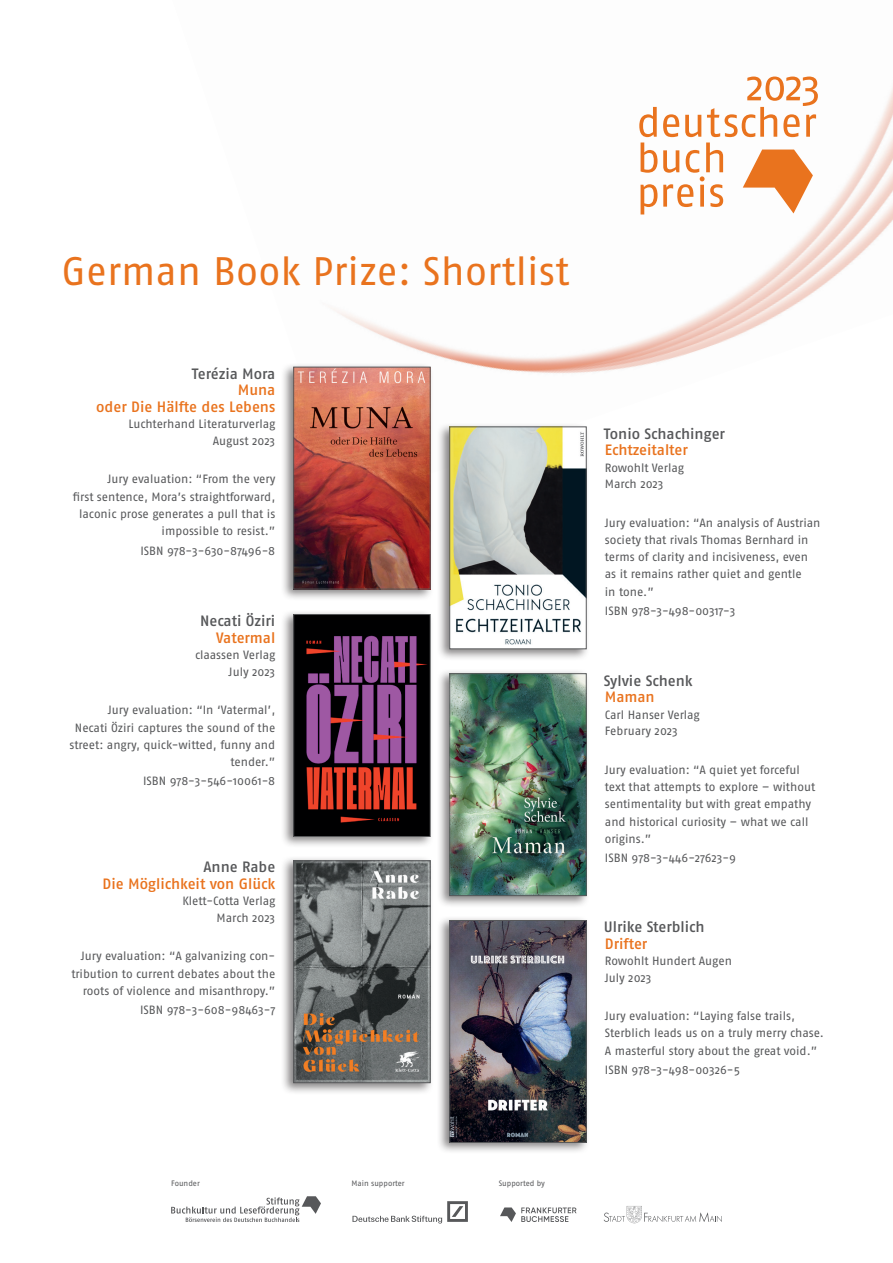
<style>
.page{position:relative;width:893px;height:1263px;background:#fff}
.page>*{position:absolute;margin:0;border:0;box-sizing:border-box;transform-origin:0 0}
.t1{font:39.75px "Fago Pro";letter-spacing:.005em;color:#e9731e}
.t2{font:500 15px/16.5px "Fago Pro";letter-spacing:-.005em;color:#e9731e;text-align:right}
.t3{font:500 15px "Fago Pro";letter-spacing:-.005em;color:#57585a}
.t4{font:12px/17.2px "Fago Pro";letter-spacing:-.005em;color:#57585a;text-align:right}
.t5{font:7.8px "Fago Pro";color:#57585a}
</style>
<div class="page">
<img style="left:331px;top:76px;width:562px;height:298px">
<svg style="left:639px;top:107px;width:18px;height:66px"></svg>
<svg style="left:641px;top:184px;width:16px;height:30px"></svg>
<svg style="left:663px;top:77px;width:155px;height:136px"></svg>
<div style="left:437px;top:422px;width:153px;height:239px;background:#231f20;opacity:.55"></div>
<img style="left:451px;top:428px;width:134px;height:219px">
<div style="left:449px;top:426px;width:138px;height:223px;border:1px solid #57585a"></div>
<div style="left:281px;top:362px;width:153px;height:239px;background:#231f20;opacity:.55"></div>
<img style="left:295px;top:369px;width:134px;height:218px">
<div style="left:293px;top:367px;width:138px;height:222px;border:1px solid #57585a"></div>
<div style="left:281px;top:856px;width:153px;height:239px;background:#231f20;opacity:.55"></div>
<img style="left:295px;top:862px;width:134px;height:219px">
<div style="left:293px;top:860px;width:138px;height:223px;border:1px solid #57585a"></div>
<div style="left:281px;top:609px;width:153px;height:240px;background:#231f20;opacity:.55"></div>
<img style="left:295px;top:616px;width:134px;height:219px">
<div style="left:293px;top:614px;width:138px;height:223px;border:1px solid #57585a"></div>
<div style="left:437px;top:668px;width:153px;height:240px;background:#231f20;opacity:.55"></div>
<img style="left:451px;top:675px;width:134px;height:219px">
<div style="left:449px;top:673px;width:138px;height:223px;border:1px solid #57585a"></div>
<div style="left:437px;top:915px;width:153px;height:239px;background:#231f20;opacity:.55"></div>
<img style="left:451px;top:922px;width:134px;height:219px">
<div style="left:449px;top:920px;width:138px;height:223px;border:1px solid #57585a"></div>
<svg style="left:352px;top:1201px;width:116px;height:22px"></svg>
<svg style="left:171px;top:1196px;width:150px;height:26px"></svg>
<svg style="left:500px;top:1207px;width:76px;height:15px"></svg>
<svg style="left:604px;top:1206px;width:118px;height:17px"></svg>
<h1 class="t1" style="left:62px;top:247px;width:509px">German Book Prize: Shortlist</h1>
<p class="t3" style="left:192px;top:365px;width:85px">Terézia Mora</p>
<p class="t2" style="left:96px;top:382px;width:180px">Muna<br>oder Die Hälfte des Lebens</p>
<p class="t4" style="left:129px;top:416px;width:148px;line-height:16.5px">Luchterhand Literaturverlag<br>August 2023</p>
<p class="t4" style="left:73px;top:470px;width:204px">Jury evaluation: “From the very<br>first sentence, Mora’s straightforward, laconic prose generates a pull that is impossible to resist.”</p>
<p class="t4" style="left:140px;top:542px;width:136px">ISBN 978-3-630-87496-8</p>
<p class="t3" style="left:200px;top:612px;width:77px">Necati Öziri</p>
<p class="t2" style="left:216px;top:629px;width:61px">Vatermal</p>
<p class="t4" style="left:195px;top:647px;width:82px;line-height:16.5px">claassen Verlag<br>July 2023</p>
<p class="t4" style="left:70px;top:701px;width:207px">Jury evaluation: “In ‘Vatermal’,<br>Necati Öziri captures the sound of the street: angry, quick-witted, funny and tender.”</p>
<p class="t4" style="left:143px;top:773px;width:134px">ISBN 978-3-546-10061-8</p>
<p class="t3" style="left:203px;top:858px;width:73px">Anne Rabe</p>
<p class="t2" style="left:102px;top:875px;width:175px">Die Möglichkeit von Glück</p>
<p class="t4" style="left:182px;top:893px;width:94px;line-height:16.5px">Klett-Cotta Verlag<br>March 2023</p>
<p class="t4" style="left:71px;top:948px;width:205px">Jury evaluation: “A galvanizing con&shy;tribution to current debates about the roots of violence and misanthropy.”</p>
<p class="t4" style="left:140px;top:1002px;width:137px">ISBN 978-3-608-98463-7</p>
<p class="t3" style="left:604px;top:424px;width:123px">Tonio Schachinger</p>
<p class="t2" style="left:605px;top:442px;width:84px">Echtzeitalter</p>
<p class="t4" style="left:605px;top:459px;width:81px;line-height:16.5px;text-align:left">Rowohlt Verlag<br>March 2023</p>
<p class="t4" style="left:605px;top:514px;width:217px;text-align:left">Jury evaluation: “An analysis of Austrian society that rivals Thomas Bernhard in terms of clarity and incisiveness, even as it remains rather quiet and gentle<br>in tone.”</p>
<p class="t4" style="left:605px;top:602px;width:132px">ISBN 978-3-498-00317-3</p>
<p class="t3" style="left:604px;top:672px;width:90px">Sylvie Schenk</p>
<p class="t2" style="left:605px;top:689px;width:51px">Maman</p>
<p class="t4" style="left:605px;top:706px;width:97px;line-height:16.5px;text-align:left">Carl Hanser Verlag<br>February 2023</p>
<p class="t4" style="left:605px;top:761px;width:212px;text-align:left">Jury evaluation: “A quiet yet forceful text that attempts to explore – without sentimentality but with great empathy and historical curiosity – what we call origins.”</p>
<p class="t4" style="left:605px;top:850px;width:133px">ISBN 978-3-446-27623-9</p>
<p class="t3" style="left:604px;top:918px;width:102px">Ulrike Sterblich</p>
<p class="t2" style="left:605px;top:935px;width:44px">Drifter</p>
<p class="t4" style="left:605px;top:953px;width:129px;line-height:16.5px;text-align:left">Rowohlt Hundert Augen<br>July 2023</p>
<p class="t4" style="left:605px;top:1007px;width:221px;text-align:left">Jury evaluation: “Laying false trails,<br>Sterblich leads us on a truly merry chase.<br>A masterful story about the great void.”</p>
<p class="t4" style="left:605px;top:1061px;width:137px">ISBN 978-3-498-00326-5</p>
<p class="t5" style="left:171px;top:1179px;width:30px">Founder</p>
<p class="t5" style="left:352px;top:1179px;width:55px">Main supporter</p>
<p class="t5" style="left:499px;top:1179px;width:48px">Supported by</p>
</div>
